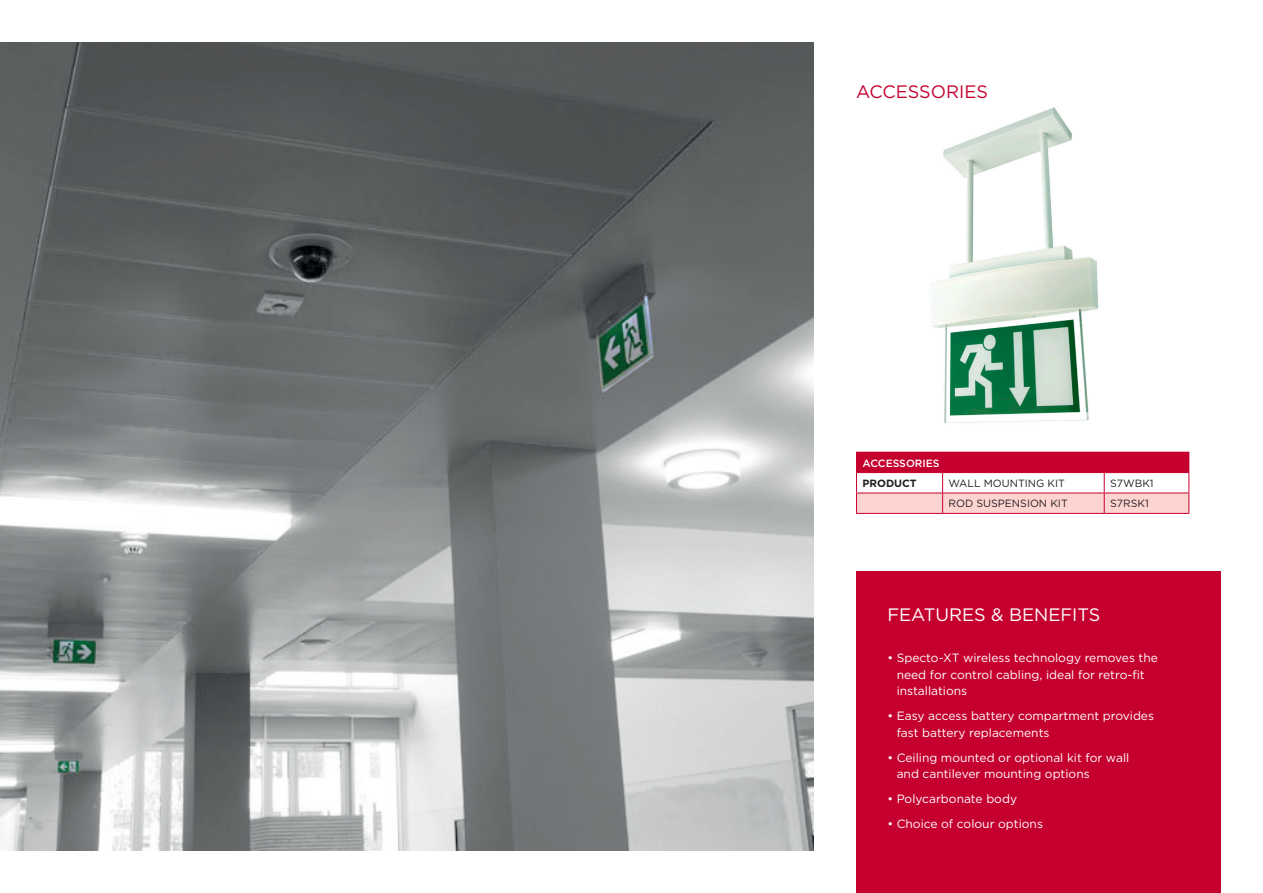
<style>
.page{position:relative;width:1263px;height:893px;background:#fff}
.page>*{position:absolute;margin:0;border:0;box-sizing:border-box;transform-origin:0 0}
.t1{font:18px "Gotham";color:#fff}
.t2{font:18px "Gotham";color:#c5002e}
.t3{font:12px/16.5px "Gotham";color:#fff}
.t4{font:10.5px "Gotham";color:#231f20}
.t5{font:500 10.5px "Gotham";color:#fff}
.t6{font:700 10.5px "Gotham";color:#231f20}
</style>
<div class="page">
<img style="left:856px;top:107px;width:334px;height:355px">
<img style="left:0;top:43px;width:814px;height:807px">
<div style="left:856px;top:572px;width:364px;height:321px;background:#c5002e"></div>
<hr style="left:856px;top:452px;width:87px;height:1px;background:#c5002e">
<hr style="left:943px;top:452px;width:161px;height:1px;background:#c5002e">
<hr style="left:1104px;top:452px;width:85px;height:1px;background:#c5002e">
<svg style="left:856px;top:453px;width:333px;height:60px"></svg>
<hr style="left:856px;top:513px;width:87px;height:1px;background:#c5002e">
<hr style="left:943px;top:513px;width:161px;height:1px;background:#c5002e">
<hr style="left:1104px;top:513px;width:85px;height:1px;background:#c5002e">
<p class="t2" style="left:856px;top:80px;width:133px">ACCESSORIES</p>
<p class="t5" style="left:862px;top:456px;width:79px">ACCESSORIES</p>
<p class="t6" style="left:862px;top:476px;width:56px">PRODUCT</p>
<p class="t4" style="left:949px;top:477px;width:118px">WALL MOUNTING KIT</p>
<p class="t4" style="left:1110px;top:477px;width:45px">S7WBK1</p>
<p class="t4" style="left:949px;top:497px;width:121px">ROD SUSPENSION KIT</p>
<p class="t4" style="left:1110px;top:497px;width:40px">S7RSK1</p>
<p class="t1" style="left:887px;top:603px;width:215px">FEATURES &amp; BENEFITS</p>
<p class="t3" style="left:897px;top:650px;width:263px;text-indent:-9px">• Specto-XT wireless technology removes the need for control cabling, ideal for retro-fit installations</p>
<p class="t3" style="left:897px;top:708px;width:259px;text-indent:-9px">• Easy access battery compartment provides fast battery replacements</p>
<p class="t3" style="left:897px;top:749px;width:234px;text-indent:-9px">• Ceiling mounted or optional kit for wall and cantilever mounting options</p>
<p class="t3" style="left:887px;top:791px;width:131px">• Polycarbonate body</p>
<p class="t3" style="left:887px;top:816px;width:157px">• Choice of colour options</p>
</div>
